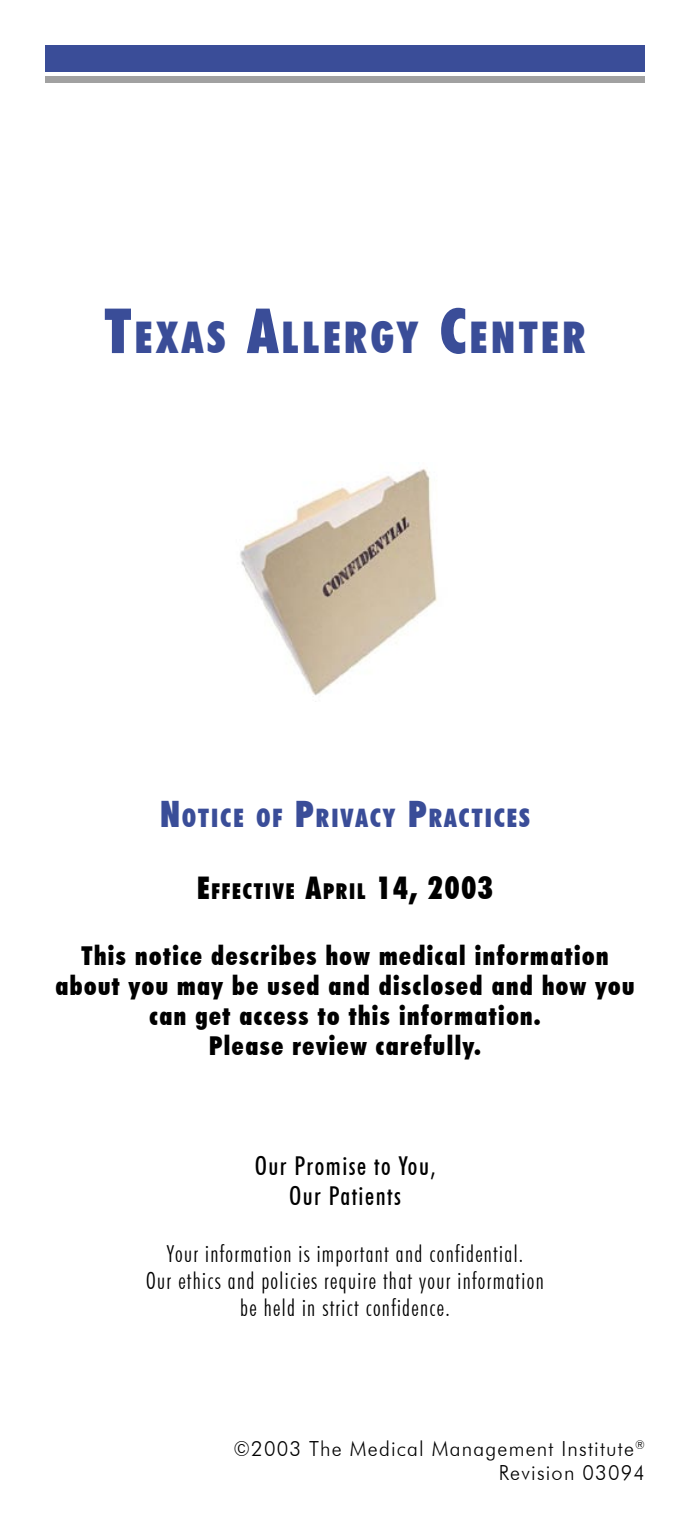
<style>
.page{position:relative;width:690px;height:1530px;background:#fff}
.page>*{position:absolute;margin:0;border:0;box-sizing:border-box;transform-origin:0 0}
.t1{font:900 condensed 43.75px "Futura BT";letter-spacing:.085em;color:#3a4d98;scale:.96 1}
.t2{font:900 condensed 26px/30px "Futura BT";letter-spacing:.06em;color:#000;text-align:center;scale:.96 1}
.t3{font:500 condensed 26px "Futura BT";letter-spacing:.06em;color:#000;scale:.96 1}
.t4{font:900 condensed 25.5px "Futura BT";letter-spacing:.085em;color:#3a4d98;scale:.96 1}
.t5{font:300 condensed 23.5px "Futura BT";letter-spacing:.06em;color:#000;scale:.96 1}
.t6{font:900 condensed 21.75px "Futura BT";letter-spacing:.085em;color:#000;scale:.96 1}
.t7{font:300 20.75px "Futura BT";letter-spacing:.06em;color:#000;scale:.96 1}
.s1{font-size:62.5px}
.s2{font-size:36.5px}
.s3{font-size:31.25px}
</style>
<div class="page">
<img style="left:240px;top:468px;width:197px;height:228px">
<div style="left:45px;top:45px;width:600px;height:26px;background:#3a4d98"></div>
<div style="left:45px;top:77px;width:600px;height:6px;background:#a1a1a1"></div>
<p class="t1" style="left:105px;top:311px;width:502px"><span class="s1">T</span>EXAS <span class="s1">A</span>LLERGY <span class="s1">C</span>ENTER</p>
<p class="t4" style="left:160px;top:803px;width:387px"><span class="s2">N</span>OTICE OF <span class="s2">P</span>RIVACY <span class="s2">P</span>RACTICES</p>
<p class="t6" style="left:197px;top:878px;width:309px"><span class="s3">E</span>FFECTIVE <span class="s3">A</span>PRIL <span class="s3">14, 2003</span></p>
<p class="t2" style="left:81px;top:941px;width:550px">This notice describes how medical information</p>
<p class="t2" style="left:55px;top:971px;width:605px">about you may be used and disclosed and how you can get access to this information.</p>
<p class="t2" style="left:209px;top:1031px;width:284px">Please review carefully.</p>
<p class="t3" style="left:255px;top:1150px;width:190px">Our Promise to You,</p>
<p class="t3" style="left:289px;top:1180px;width:118px">Our Patients</p>
<p class="t5" style="left:167px;top:1239px;width:373px">Your information is important and confidential.</p>
<p class="t5" style="left:146px;top:1266px;width:416px">Our ethics and policies require that your information</p>
<p class="t5" style="left:240px;top:1293px;width:220px">be held in strict confidence.</p>
<p class="t7" style="left:233px;top:1436px;width:430px">©2003 The Medical Management Institute<sup>®</sup></p>
<p class="t7" style="left:499px;top:1460px;width:154px">Revision 03094</p>
</div>
